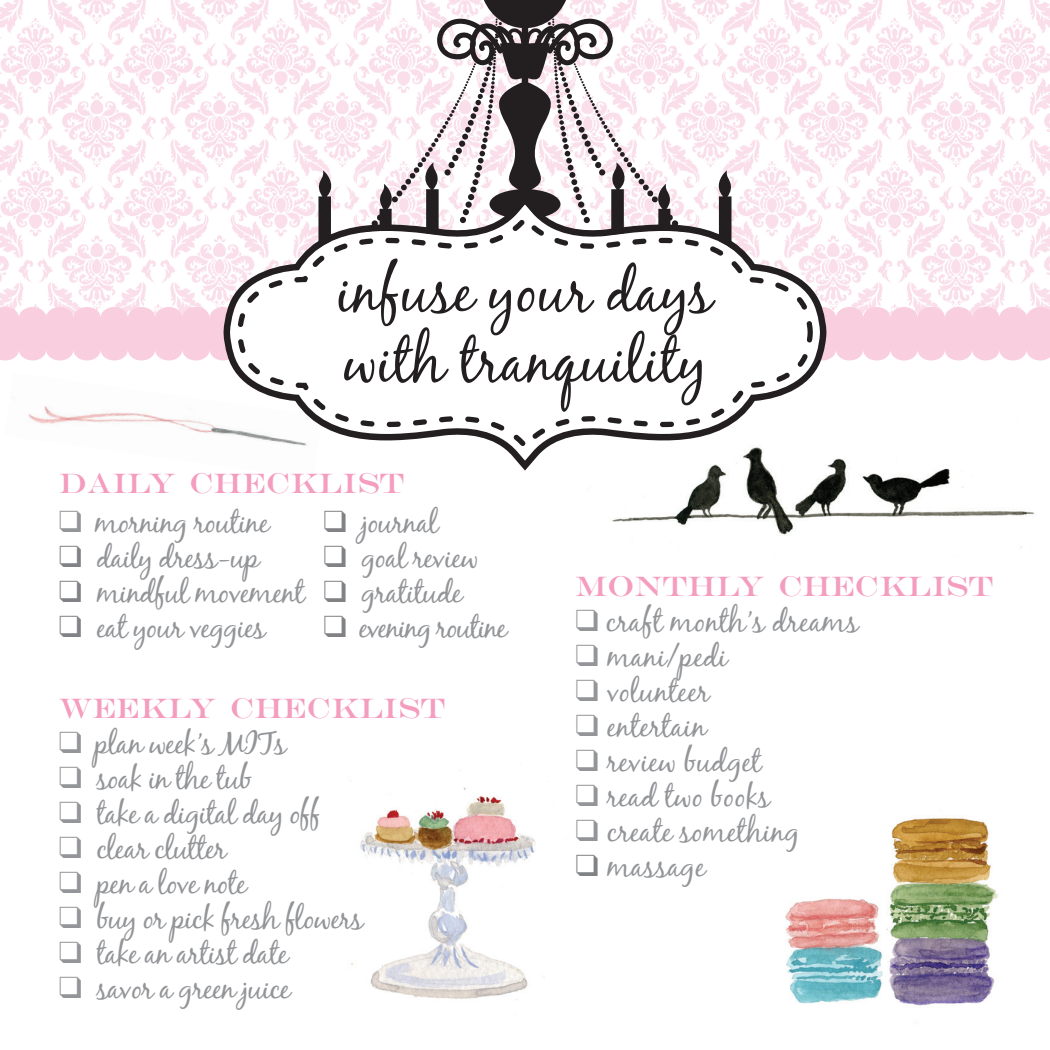
<style>
.page{position:relative;width:1050px;height:1050px;background:#fff}
.page>*{position:absolute;margin:0;border:0;box-sizing:border-box;transform-origin:0 0}
.t1{font:60px/70px "Black Jack";color:#231f20}
.t2{font:30.5px "Black Jack";letter-spacing:-.025em;color:#939598}
.t3{font:30.5px "Black Jack";color:#939598}
.t4{font:30.5px "Black Jack";letter-spacing:-.05em;color:#939598}
.t5{font:28.5px "Engravers";color:#f49dbf}
.s1{color:#808285}
</style>
<div class="page">
<img style="left:350px;top:770px;width:195px;height:230px">
<img style="left:13px;top:396px;width:211px;height:38px">
<img style="left:785px;top:817px;width:214px;height:207px">
<img style="left:612px;top:458px;width:423px;height:90px">
<img style="left:0;top:0;width:1050px;height:307px">
<svg style="left:0;top:307px;width:1050px;height:54px;background:#f9d2e1"></svg>
<svg style="left:318px;top:170px;width:17px;height:24px"></svg>
<svg style="left:715px;top:170px;width:17px;height:24px"></svg>
<svg style="left:413px;top:167px;width:7px;height:6px"></svg>
<svg style="left:409px;top:173px;width:7px;height:6px"></svg>
<svg style="left:405px;top:178px;width:7px;height:7px"></svg>
<svg style="left:401px;top:184px;width:6px;height:7px"></svg>
<div style="left:396px;top:190px;width:7px;height:7px;background:#231f20;border-radius:2px"></div>
<svg style="left:366px;top:184px;width:30px;height:10px"></svg>
<svg style="left:638px;top:178px;width:7px;height:7px"></svg>
<div style="left:643px;top:184px;width:6px;height:7px;background:#231f20;border-radius:2px"></div>
<div style="left:647px;top:190px;width:7px;height:7px;background:#231f20;border-radius:2px"></div>
<svg style="left:654px;top:184px;width:30px;height:10px"></svg>
<svg style="left:417px;top:0;width:223px;height:194px"></svg>
<div style="left:599px;top:169px;width:6px;height:7px;background:#231f20;border-radius:50%"></div>
<svg style="left:224px;top:194px;width:602px;height:277px"></svg>
<svg style="left:816px;top:354px;width:8px;height:3px"></svg>
<svg style="left:816px;top:309px;width:7px;height:3px"></svg>
<svg style="left:238px;top:220px;width:575px;height:226px"></svg>
<p class="t1" style="left:337px;top:255px;width:377px">infuse your days with tranquility</p>
<p class="t5" style="left:59px;top:467px;width:347px">DAILY CHECKLIST</p>
<p class="t2" style="left:59px;top:503px;width:212px">❑ morning routine</p>
<p class="t2" style="left:59px;top:538px;width:202px"><span class="s1">❑</span> daily dress-up</p>
<p class="t2" style="left:59px;top:573px;width:247px"><span class="s1">❑</span> mindful movement</p>
<p class="t2" style="left:59px;top:608px;width:209px"><span class="s1">❑</span> eat your veggies</p>
<p class="t2" style="left:324px;top:503px;width:116px"><span class="s1">❑</span> journal</p>
<p class="t2" style="left:324px;top:538px;width:157px"><span class="s1">❑</span> goal review</p>
<p class="t2" style="left:324px;top:573px;width:140px"><span class="s1">❑</span> gratitude</p>
<p class="t4" style="left:324px;top:608px;width:185px"><span class="s1">❑</span> evening routine</p>
<p class="t5" style="left:59px;top:691px;width:388px">WEEKLY CHECKLIST</p>
<p class="t2" style="left:59px;top:725px;width:229px">❑ plan week’s MITs</p>
<p class="t2" style="left:59px;top:760px;width:195px">❑ soak in the tub</p>
<p class="t2" style="left:59px;top:795px;width:264px">❑ take a digital day off</p>
<p class="t2" style="left:59px;top:830px;width:169px">❑ clear clutter</p>
<p class="t2" style="left:59px;top:865px;width:189px">❑ pen a love note</p>
<p class="t2" style="left:59px;top:900px;width:306px">❑ buy or pick fresh flowers</p>
<p class="t2" style="left:59px;top:935px;width:231px">❑ take an artist date</p>
<p class="t2" style="left:59px;top:970px;width:233px">❑ savor a green juice</p>
<p class="t5" style="left:575px;top:569px;width:420px">MONTHLY CHECKLIST</p>
<p class="t3" style="left:575px;top:603px;width:285px">❑ craft month’s dreams</p>
<p class="t3" style="left:575px;top:638px;width:154px">❑ mani/pedi</p>
<p class="t3" style="left:575px;top:673px;width:136px">❑ volunteer</p>
<p class="t3" style="left:575px;top:708px;width:132px">❑ entertain</p>
<p class="t3" style="left:575px;top:743px;width:188px">❑ review budget</p>
<p class="t3" style="left:575px;top:778px;width:196px">❑ read two books</p>
<p class="t3" style="left:575px;top:813px;width:226px">❑ create something</p>
<p class="t3" style="left:575px;top:848px;width:131px"><span class="s1">❑</span> massage</p>
</div>
